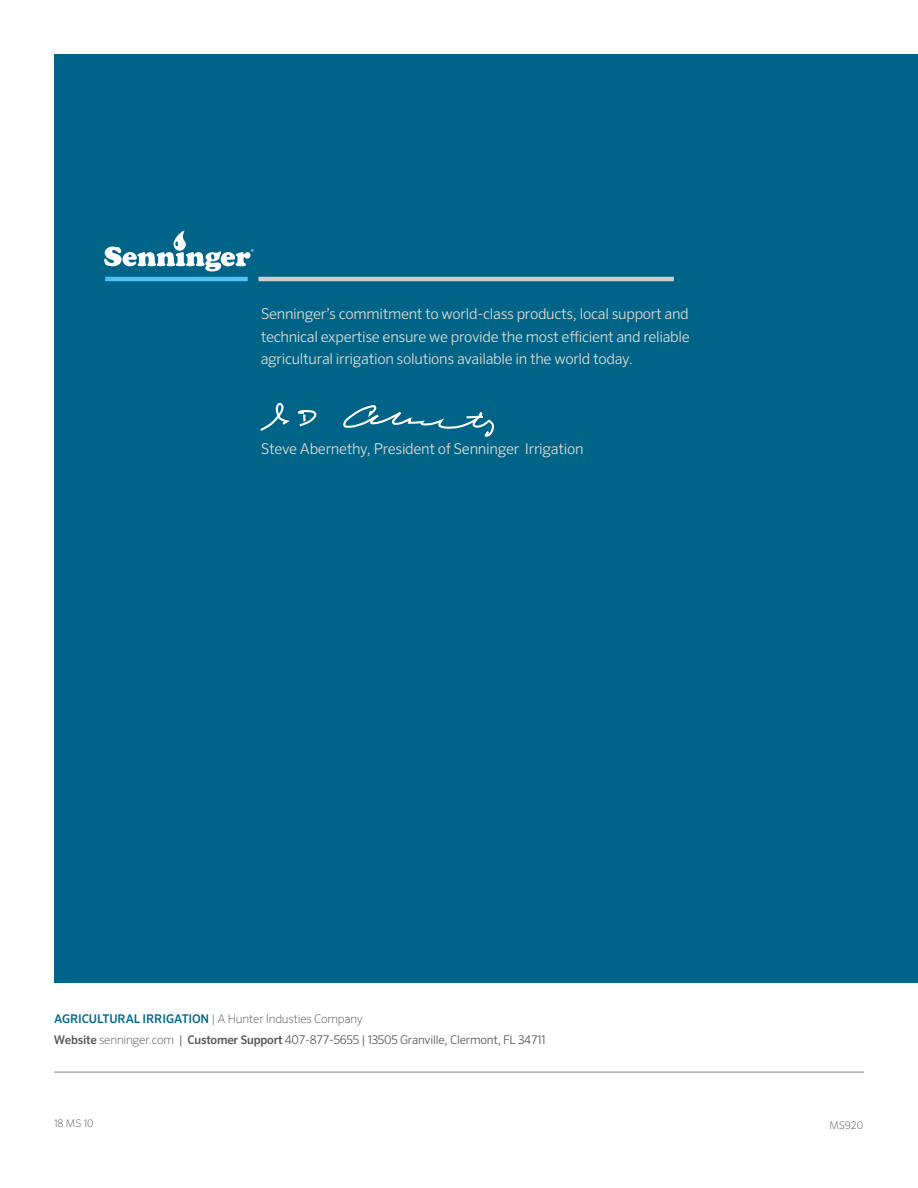
<style>
.page{position:relative;width:918px;height:1188px;background:#fff}
.page>*{position:absolute;margin:0;border:0;box-sizing:border-box;transform-origin:0 0}
.t1{font:300 15px/22.5px "Sero Pro";letter-spacing:-.02em;color:#e0dbd1;text-align:justify}
.t2{font:300 12px/21.1px "Sero Pro";letter-spacing:-.02em;color:#585956}
.t3{font:200 10.5px "Sero Pro";color:#585956}
.s1{font-weight:500;color:#006488}
.s2{font-weight:200}
.s3{font-weight:500}
</style>
<div class="page">
<div style="left:54px;top:54px;width:864px;height:929px;background:#006488"></div>
<svg style="left:104px;top:230px;width:150px;height:42px"></svg>
<hr style="left:259px;top:277px;width:415px;height:4px;background:#cfcdcb">
<hr style="left:105px;top:277px;width:143px;height:4px;background:#4cc0ef">
<hr style="left:54px;top:1071px;width:810px;height:2px;background:#aca9a7">
<svg style="left:260px;top:402px;width:29px;height:29px"></svg>
<svg style="left:297px;top:410px;width:20px;height:17px"></svg>
<svg style="left:343px;top:405px;width:152px;height:32px"></svg>
<p class="t1" style="left:261px;top:302px;width:431px">Senninger’s commitment to world-class products, local support and technical expertise ensure we provide the most efficient and reliable agricultural irrigation solutions available in the world today.</p>
<p class="t1" style="left:261px;top:437px;width:324px">Steve Abernethy, President of Senninger Irrigation</p>
<p class="t2" style="left:54px;top:1008px;width:493px"><span class="s1">AGRICULTURAL IRRIGATION</span> <span class="s2">| A Hunter Industies Company<br></span><span class="s3">Website</span> <span class="s2">senninger.com</span> | <span class="s3">Customer Support</span> 407-877-5655 | 13505 Granville, Clermont, FL 34711</p>
<p class="t3" style="left:54px;top:1118px;width:41px">18 MS 10</p>
<p class="t3" style="left:829px;top:1119px;width:35px">MS920</p>
</div>
